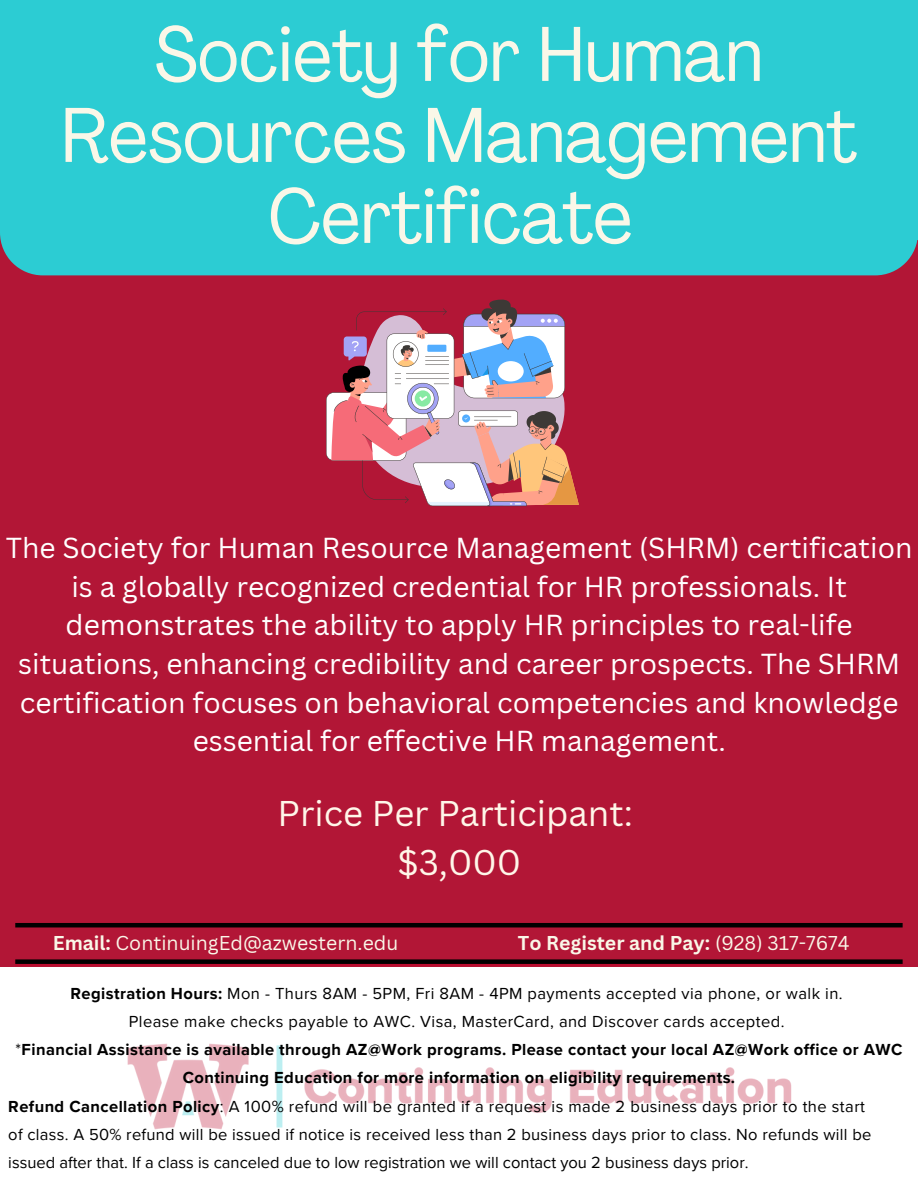
<style>
.page{position:relative;width:918px;height:1188px;background:#b21636}
.page>*{position:absolute;margin:0;border:0;box-sizing:border-box;transform-origin:0 0}
.t1{font:condensed 76.65px/81px "Agrandir";color:#faf7e8;text-align:center}
.t2{font:34.8px/48.3px "Canva Sans";color:#fff6e9;text-align:center}
.t3{font:28.2px/38.5px "Canva Sans";color:#fff;text-align:center}
.t4{font:19.5px "Canva Sans";color:#faf7e8}
.t5{font:700 19.5px "Canva Sans";color:#faf7e8}
.t6{font:16.5px "Proxima Nova";letter-spacing:.025em;color:#000}
.t7{font:700 16.5px/28.2px "Proxima Nova";letter-spacing:.025em;color:#000;text-align:center}
.t8{font:16.5px "Proxima Nova";color:#000}
.s1{font-weight:700}
.s2{font-weight:400}
</style>
<div class="page">
<div style="left:0;top:0;width:918px;height:275px;background:#2cccd3"></div>
<svg style="left:326px;top:299px;width:253px;height:207px"></svg>
<hr style="left:15px;top:962px;width:888px;height:4px;background:#ba0c2f">
<div style="left:0;top:0;width:92px;height:230px;background:#2cccd3"></div>
<div style="left:722px;top:0;width:196px;height:239px;background:#2cccd3"></div>
<div style="left:15px;top:959px;width:888px;height:5px;background:#000"></div>
<div style="left:0;top:967px;width:918px;height:221px;background:#fff"></div>
<hr style="left:15px;top:923px;width:888px;height:4px;background:#000">
<img style="left:127px;top:1043px;width:665px;height:87px">
<p class="t1" style="left:61px;top:21px;width:798px">Society for Human<br>Resources Management<br>Certificate</p>
<p class="t3" style="left:6px;top:528px;width:908px">The Society for Human Resource Management (SHRM) certification is a globally recognized credential for HR professionals. It demonstrates the ability to apply HR principles to real-life situations, enhancing credibility and career prospects. The SHRM certification focuses on behavioral competencies and knowledge essential for effective HR management.</p>
<h3 class="t2" style="left:277px;top:789px;width:357px">Price Per Participant: $3,000</h3>
<h1 class="t4" style="left:53px;top:929px;width:347px"><span class="s1">Email:</span> ContinuingEd@azwestern.edu</h1>
<h1 class="t5" style="left:518px;top:929px;width:333px">To Register and Pay: <span class="s2">(928) 317-7674</span></h1>
<h2 class="t6" style="left:71px;top:984px;width:774px"><span class="s1">Registration Hours:</span> Mon - Thurs 8AM - 5PM, Fri 8AM - 4PM payments accepted via phone, or walk in.</h2>
<h4 class="t6" style="left:129px;top:1012px;width:657px">Please make checks payable to AWC. Visa, MasterCard, and Discover cards accepted.</h4>
<p class="t7" style="left:16px;top:1036px;width:888px"><span class="s2">*</span>Financial Assistance is available through AZ@Work programs. Please contact your local AZ@Work office or AWC<br>Continuing Education for more information on eligibility requirements.</p>
<p class="t6" style="left:8px;top:1096px;width:858px"><span class="s1">Refund Cancellation Policy</span>: A 100% refund will be granted if a request is made 2 business days prior to the start</p>
<p class="t6" style="left:8px;top:1125px;width:865px">of class. A 50% refund will be issued if notice is received less than 2 business days prior to class. No refunds will be</p>
<p class="t8" style="left:8px;top:1153px;width:742px">issued after that. If a class is canceled due to low registration we will contact you 2 business days prior.</p>
</div>
